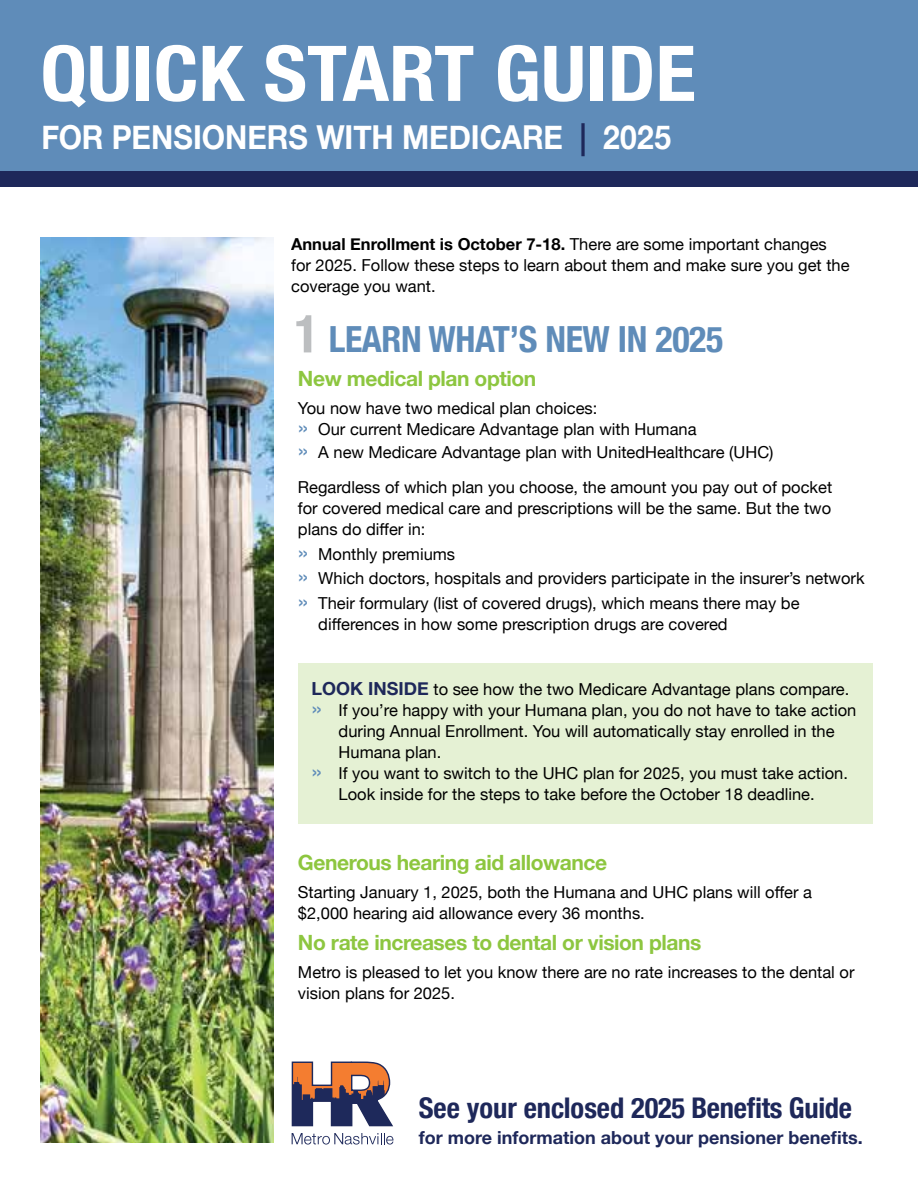
<style>
.page{position:relative;width:918px;height:1188px;background:#fff}
.page>*{position:absolute;margin:0;border:0;box-sizing:border-box;transform-origin:0 0}
.t1{font:700 condensed 76.95px "Helvetica Neue";color:#fff;scale:1.09 1}
.t2{font:700 condensed 36px "Helvetica Neue";letter-spacing:-.01em;color:#5f8cb9}
.t3{font:700 33px "Helvetica Neue";color:#fff;scale:.91 1}
.t4{font:700 condensed 28.5px "Helvetica Neue";letter-spacing:-.01em;color:#1e285a}
.t5{font:700 21px "Helvetica Neue";letter-spacing:-.02em;color:#8dc640}
.t6{font:700 21px "Helvetica Neue";letter-spacing:-.02em;color:#8dc63f}
.t7{font:700 18px "Helvetica Neue";color:#1e285a}
.t8{font:16.5px/21px "Helvetica Neue";color:#000}
.s1{color:#1e285a}
.s2{font-weight:700}
.s3{font-size:52.5px;color:#bcbec0}
.s4{font-size:22.5px;color:#5f8cb9}
.s5{font-weight:700;font-size:18px;color:#1e285a}
</style>
<div class="page">
<div style="left:0;top:0;width:918px;height:183px;background:#5f8cb9"></div>
<div style="left:0;top:171px;width:918px;height:16px;background:#1e285a"></div>
<svg style="left:292px;top:1133px;width:101px;height:12px"></svg>
<svg style="left:292px;top:1062px;width:101px;height:65px"></svg>
<div style="left:298px;top:663px;width:575px;height:161px;background:#e5f1d4"></div>
<img style="left:41px;top:238px;width:232px;height:905px">
<h1 class="t1" style="left:40px;top:10px;width:603px">QUICK START GUIDE</h1>
<h3 class="t3" style="left:41px;top:111px;width:693px">FOR PENSIONERS WITH MEDICARE <span class="s1">|</span> 2025</h3>
<p class="t8" style="left:291px;top:235px;width:560px"><span class="s2">Annual Enrollment is October 7-18.</span> There are some important changes for 202 5. Follow these steps to learn about them and make sure you get the coverage you want.</p>
<h2 class="t2" style="left:294px;top:310px;width:431px"><span class="s3">1</span> LEARN WHAT’S NEW IN 2025</h2>
<p class="t5" style="left:298px;top:362px;width:240px">New medical plan option</p>
<p class="t8" style="left:298px;top:399px;width:400px">You now have two medical plan choices:<br><span class="s4">»</span> Our current Medicare Advantage plan with Humana</p>
<p class="t8" style="left:298px;top:436px;width:536px;line-height:34.5px"><span class="s4">»</span> A new Medicare Advantage plan with UnitedHealthcare (UHC)<br>Regardless of which plan you choose, the amount you pay out of pocket</p>
<p class="t8" style="left:298px;top:498px;width:535px">for covered medical care and prescriptions will be the same. But the two plans do differ in:</p>
<p class="t8" style="left:298px;top:542px;width:568px;line-height:24.8px"><span class="s4">»</span> Monthly premiums<br><span class="s4">»</span> Which doctors, hospitals and providers participate in the insurer’s network <span class="s4">»</span> Their formulary (list of covered drugs), which means there may be</p>
<p class="t8" style="left:318px;top:615px;width:411px">differences in how some prescription drugs are covered</p>
<p class="t8" style="left:312px;top:679px;width:539px"><span class="s5">LOOK INSIDE</span> to see how the two Medicare Advantage plans compare.</p>
<p class="t8" style="left:312px;top:700px;width:546px"><span class="s4">»</span> If you’re happy with your Humana plan, you do not have to take action</p>
<p class="t8" style="left:339px;top:721px;width:498px">during Annual Enrollment. You will automatically stay enrolled in the</p>
<p class="t8" style="left:339px;top:742px;width:104px">Humana plan.</p>
<p class="t8" style="left:312px;top:763px;width:538px"><span class="s4">»</span> If you want to switch to the UHC plan for 2025, you must take action.</p>
<p class="t8" style="left:339px;top:784px;width:478px">Look inside for the steps to take before the October 18 deadline.</p>
<p class="t6" style="left:298px;top:846px;width:311px">Generous hearing aid allowance</p>
<p class="t8" style="left:298px;top:882px;width:516px">Starting January 1, 2025, both the Humana and UHC plans will offer a $2,000 hearing aid allowance every 36 months.</p>
<p class="t5" style="left:298px;top:926px;width:405px">No rate increases to dental or vision plans</p>
<p class="t8" style="left:298px;top:963px;width:558px">Metro is pleased to let you know there are no rate increases to the dental or vision plans for 2025.</p>
<h3 class="t4" style="left:419px;top:1085px;width:435px">See your enclosed 202 5 Benefits Guide</h3>
<p class="t7" style="left:419px;top:1123px;width:445px">for more information about your pensioner benefit s.</p>
</div>
